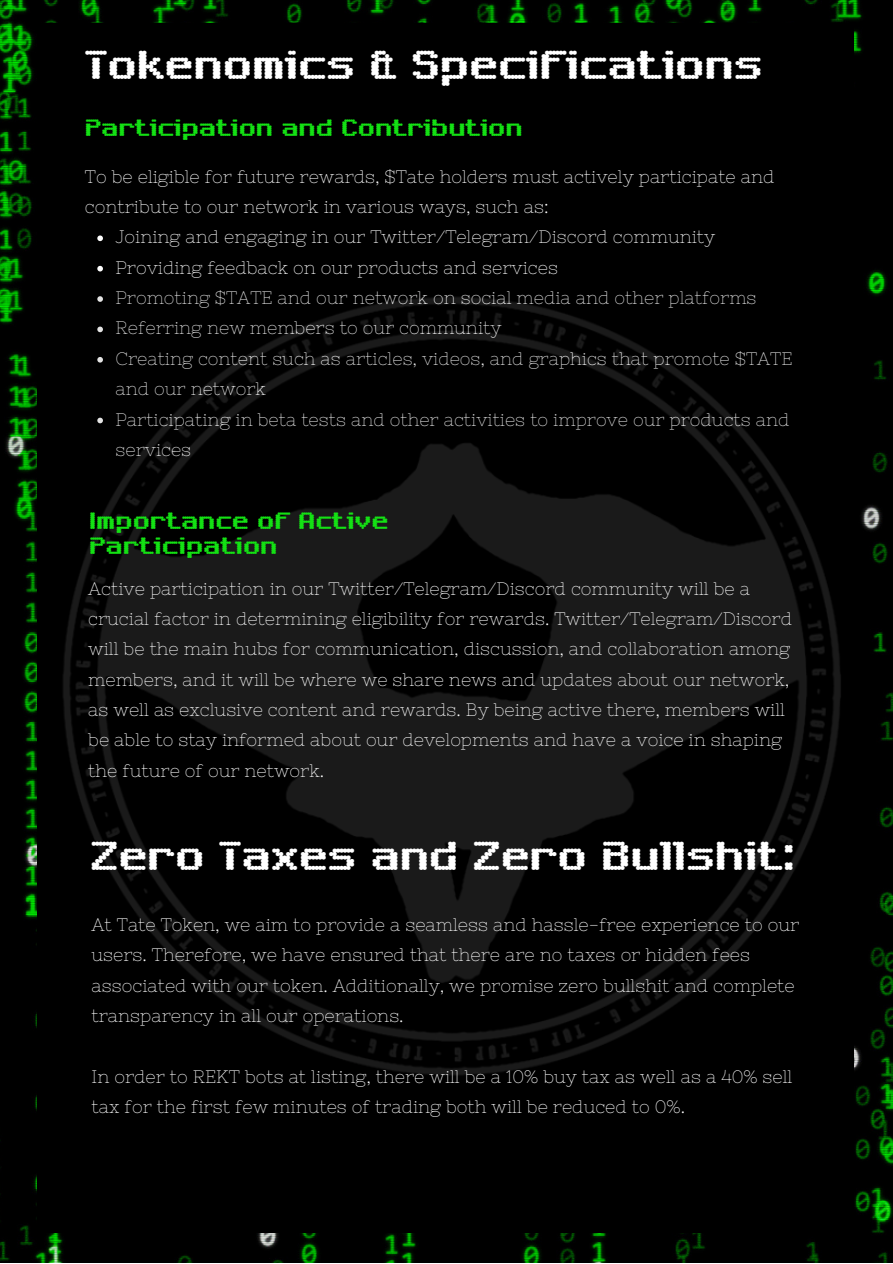
<style>
.page{position:relative;width:893px;height:1264px;background:#fff}
.page>*{position:absolute;margin:0;border:0;box-sizing:border-box;transform-origin:0 0}
.t1{font:43.5px "Six Eight Zero Nine Chargen";color:#fff}
.t2{font:25.5px/24.8px "Six Eight Zero Nine Chargen";color:#14e114}
.t3{font:18px/30.3px "Nixie One";color:#fff}
</style>
<div class="page">
<img style="left:0;top:0;width:892px;height:1262px">
<div style="left:38px;top:24px;width:815px;height:1208px;background:#000"></div>
<svg style="left:97px;top:235px;width:6px;height:6px"></svg>
<svg style="left:97px;top:266px;width:6px;height:5px"></svg>
<img style="left:63px;top:296px;width:778px;height:779px">
<h1 class="t1" style="left:85px;top:40px;width:679px">Tokenomics &amp; Specifications</h1>
<h2 class="t2" style="left:85px;top:116px;width:439px">Participation and Contribution</h2>
<p class="t3" style="left:85px;top:161px;width:691px">To be eligible for future rewards, $Tate holders must actively participate and contribute to our network in various ways, such as:</p>
<p class="t3" style="left:115px;top:222px;width:678px">Joining and engaging in our Twitter/Telegram/Discord community Providing feedback on our products and services<br>Promoting $TATE and our network on social media and other platforms Referring new members to our community<br>Creating content such as articles, videos, and graphics that promote $TATE and our network<br>Participating in beta tests and other activities to improve our products and services</p>
<h2 class="t2" style="left:89px;top:509px;width:300px">Importance of Active<br>Participation</h2>
<p class="t3" style="left:88px;top:573px;width:705px">Active participation in our Twitter/Telegram/Discord community will be a crucial factor in determining eligibility for rewards. Twitter/Telegram/Discord will be the main hubs for communication, discussion, and collaboration among members, and it will be where we share news and updates about our network, as well as exclusive content and rewards. By being active there, members will be able to stay informed about our developments and have a voice in shaping the future of our network.</p>
<h1 class="t1" style="left:90px;top:831px;width:706px">Zero Taxes and Zero Bullshit:</h1>
<p class="t3" style="left:92px;top:909px;width:709px">At Tate Token, we aim to provide a seamless and hassle-free experience to our users. Therefore, we have ensured that there are no taxes or hidden fees associated with our token. Additionally, we promise zero bullshit and complete transparency in all our operations.</p>
<p class="t3" style="left:92px;top:1060px;width:702px">In order to REKT bots at listing, there will be a 10% buy tax as well as a 40% sell tax for the first few minutes of trading both will be reduced to 0%.</p>
</div>
